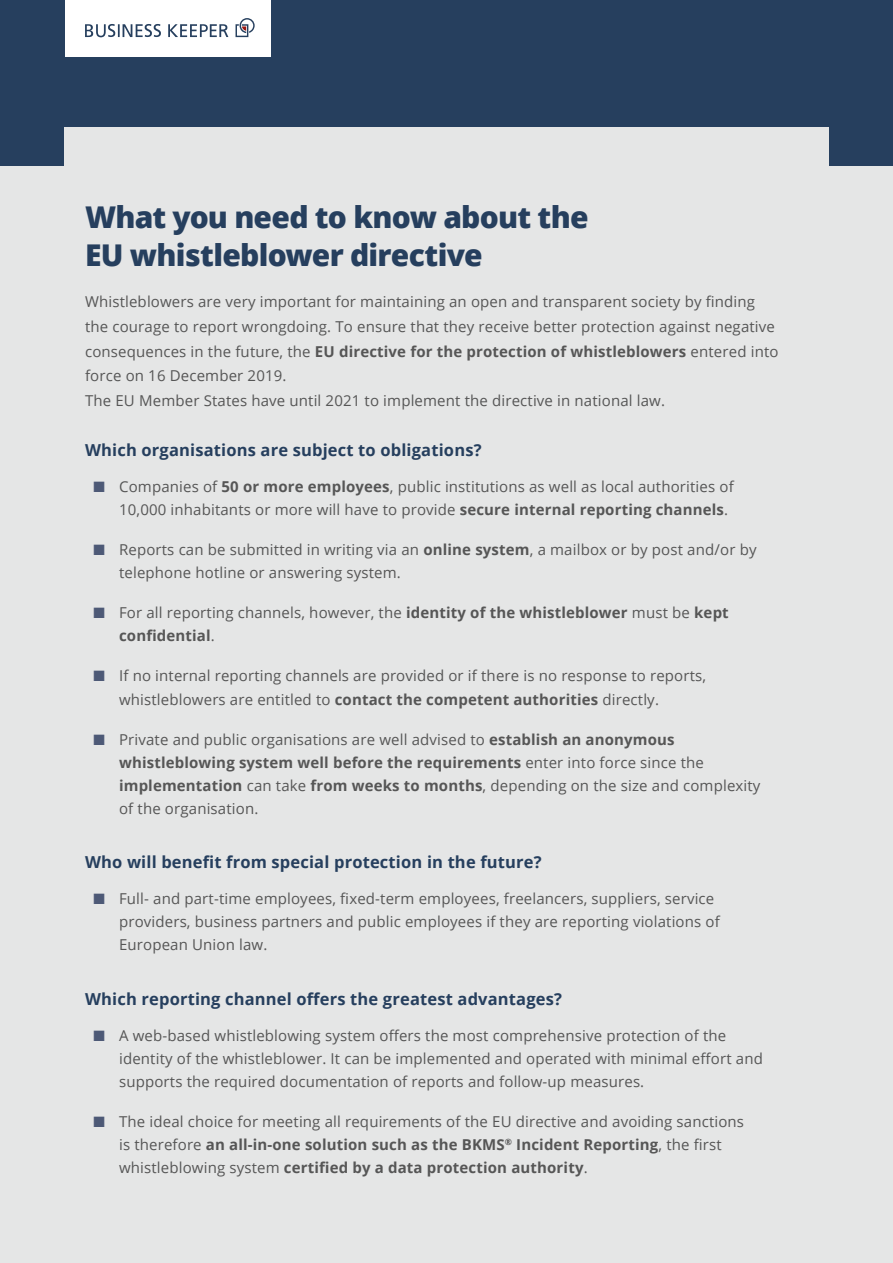
<style>
.page{position:relative;width:893px;height:1263px;background:#fff}
.page>*{position:absolute;margin:0;border:0;box-sizing:border-box;transform-origin:0 0}
.t1{font:800 30px/38.1px "Open Sans";letter-spacing:-.025em;color:#263f5e}
.t2{font:700 16.5px "Open Sans";letter-spacing:.01em;color:#263f5e}
.t3{font:15px/23.1px "Open Sans";letter-spacing:.01em;color:#565656}
.s1{font-weight:700}
.s2{color:#4d5976}
</style>
<div class="page">
<div style="left:0;top:132px;width:893px;height:1131px;background:#e5e6e6"></div>
<div style="left:0;top:0;width:893px;height:166px;background:#263f5e"></div>
<div style="left:64px;top:127px;width:765px;height:78px;background:#e5e6e6"></div>
<div style="left:65px;top:0;width:205px;height:57px;background:#fff"></div>
<svg style="left:85px;top:24px;width:143px;height:13px"></svg>
<svg style="left:236px;top:18px;width:19px;height:19px"></svg>
<h1 class="t1" style="left:85px;top:196px;width:505px">What you need to know about the<br>EU whistleblower directive</h1>
<p class="t3" style="left:85px;top:289px;width:695px;line-height:24.6px">Whistleblowers are very important for maintaining an open and transparent society by finding the courage to report wrongdoing. To ensure that they receive better protection against negative consequences in the future, the <span class="s1">EU directive for the protection of whistleblowers</span> entered into force on 16 December 2019.<br>The EU Member States have until 2021 to implement the directive in national law.</p>
<p class="t2" style="left:85px;top:438px;width:398px">Which organisations are subject to obligations?</p>
<p class="t3" style="left:119px;top:474px;width:616px;text-indent:-26px"><span class="s2">■</span> Companies of <span class="s1">50 or more employees</span>, public institutions as well as local authorities of<br>10,000 inhabitants or more will have to provide <span class="s1">secure internal reporting channels</span>.</p>
<p class="t3" style="left:119px;top:538px;width:639px;text-indent:-26px"><span class="s2">■</span> Reports can be submitted in writing via an <span class="s1">online system</span>, a mailbox or by post and/or by telephone hotline or answering system.</p>
<p class="t3" style="left:119px;top:601px;width:611px;text-indent:-26px"><span class="s2">■</span> For all reporting channels, however, the <span class="s1">identity of the whistleblower</span> must be <span class="s1">kept confidential</span>.</p>
<p class="t3" style="left:119px;top:664px;width:589px;text-indent:-26px"><span class="s2">■</span> If no internal reporting channels are provided or if there is no response to reports, whistleblowers are entitled to <span class="s1">contact the competent authorities</span> directly.</p>
<p class="t3" style="left:119px;top:727px;width:643px;text-indent:-26px"><span class="s2">■</span> Private and public organisations are well advised to <span class="s1">establish an anonymous whistleblowing system well before the requirements</span> enter into force since the <span class="s1">implementation</span> can take <span class="s1">from weeks to months</span>, depending on the size and complexity of the organisation.</p>
<p class="t2" style="left:85px;top:851px;width:458px">Who will benefit from special protection in the future?</p>
<p class="t3" style="left:119px;top:887px;width:602px;text-indent:-26px"><span class="s2">■</span> Full- and part-time employees, fixed-term employees, freelancers, suppliers, service providers, business partners and public employees if they are reporting violations of<br>European Union law.</p>
<p class="t2" style="left:85px;top:987px;width:478px">Which reporting channel offers the greatest advantages?</p>
<p class="t3" style="left:119px;top:1023px;width:645px;text-indent:-26px"><span class="s2">■</span> A web-based whistleblowing system offers the most comprehensive protection of the identity of the whistleblower. It can be implemented and operated with minimal effort and supports the required documentation of reports and follow-up measures.</p>
<p class="t3" style="left:119px;top:1109px;width:627px;text-indent:-26px"><span class="s2">■</span> The ideal choice for meeting all requirements of the EU directive and avoiding sanctions is therefore <span class="s1">an all-in-one solution such as the BKMS</span><sup>®</sup> <span class="s1">Incident Reporting</span>, the first whistleblowing system <span class="s1">certified by a data protection authority</span>.</p>
</div>
